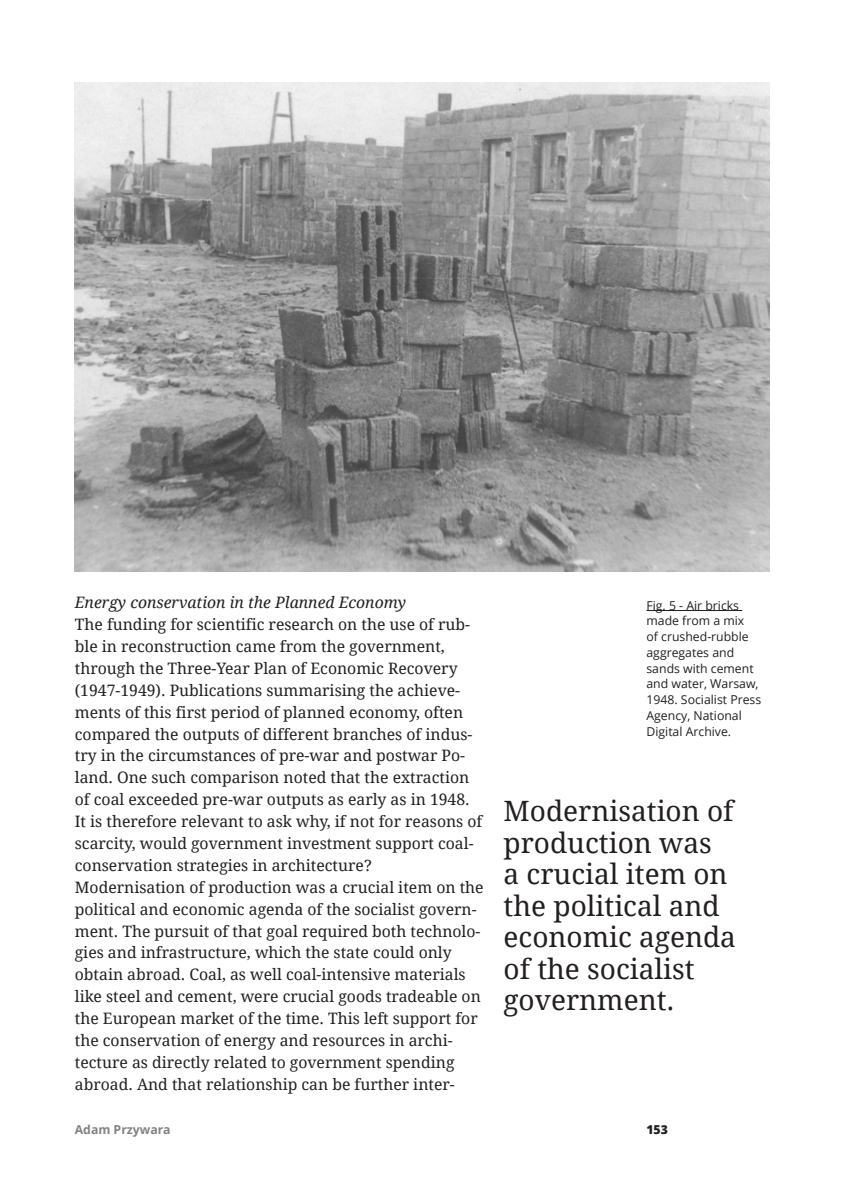
<style>
.page{position:relative;width:844px;height:1192px;background:#fff}
.page>*{position:absolute;margin:0;border:0;box-sizing:border-box;transform-origin:0 0}
.t1{font:28px/31.5px "Droid Serif";color:#231f20}
.t2{font:15.75px/21.9px "Droid Serif";color:#231f20}
.t3{font:italic 15.75px "Droid Serif";color:#231f20}
.t4{font:12.25px/15.8px "Open Sans";color:#231f20}
.t5{font:700 12.25px "Open Sans";color:#808285}
.t6{font:800 12.25px "Open Sans";color:#231f20}
</style>
<div class="page">
<img style="left:75px;top:82px;width:694px;height:489px">
<hr style="left:646px;top:610px;width:96px;height:1px;background:#231f20">
<p class="t3" style="left:75px;top:593px;width:333px">Energy conservation in the Planned Economy</p>
<p class="t2" style="left:75px;top:613px;width:410px">The funding for scientific research on the use of rub&shy;ble in reconstruction came from the government, through the Three-Year Plan of Economic Recovery (1947-1949). Publications summarising the achieve&shy;ments of this first period of planned economy, often compared the outputs of different branches of indus&shy;try in the circumstances of pre-war and postwar Po&shy;land. One such comparison noted that the extraction of coal exceeded pre-war outputs as early as in 1948.<br>It is therefore relevant to ask why, if not for reasons of scarcity, would government investment support coal&shy;conservation strategies in architecture?<br>Modernisation of production was a crucial item on the political and economic agenda of the socialist govern&shy;ment. The pursuit of that goal required both technolo&shy;gies and infrastructure, which the state could only obtain abroad. Coal, as well coal-intensive materials like steel and cement, were crucial goods tradeable on the European market of the time. This left support for the conservation of energy and resources in archi&shy;tecture as directly related to government spending abroad. And that relationship can be further inter-</p>
<p class="t4" style="left:646px;top:597px;width:116px">Fig. 5 - Air bricks made from a mix<br>of crushed-rubble aggregates and sands with cement and water, Warsaw,<br>1948. Socialist Press<br>Agency, National<br>Digital Archive.</p>
<h1 class="t1" style="left:503px;top:795px;width:234px">Modernisation of production was<br>a crucial item on the political and economic agenda of the socialist government.</h1>
<p class="t5" style="left:75px;top:1120px;width:97px">Adam Przywara</p>
<p class="t6" style="left:646px;top:1120px;width:23px">153</p>
</div>
